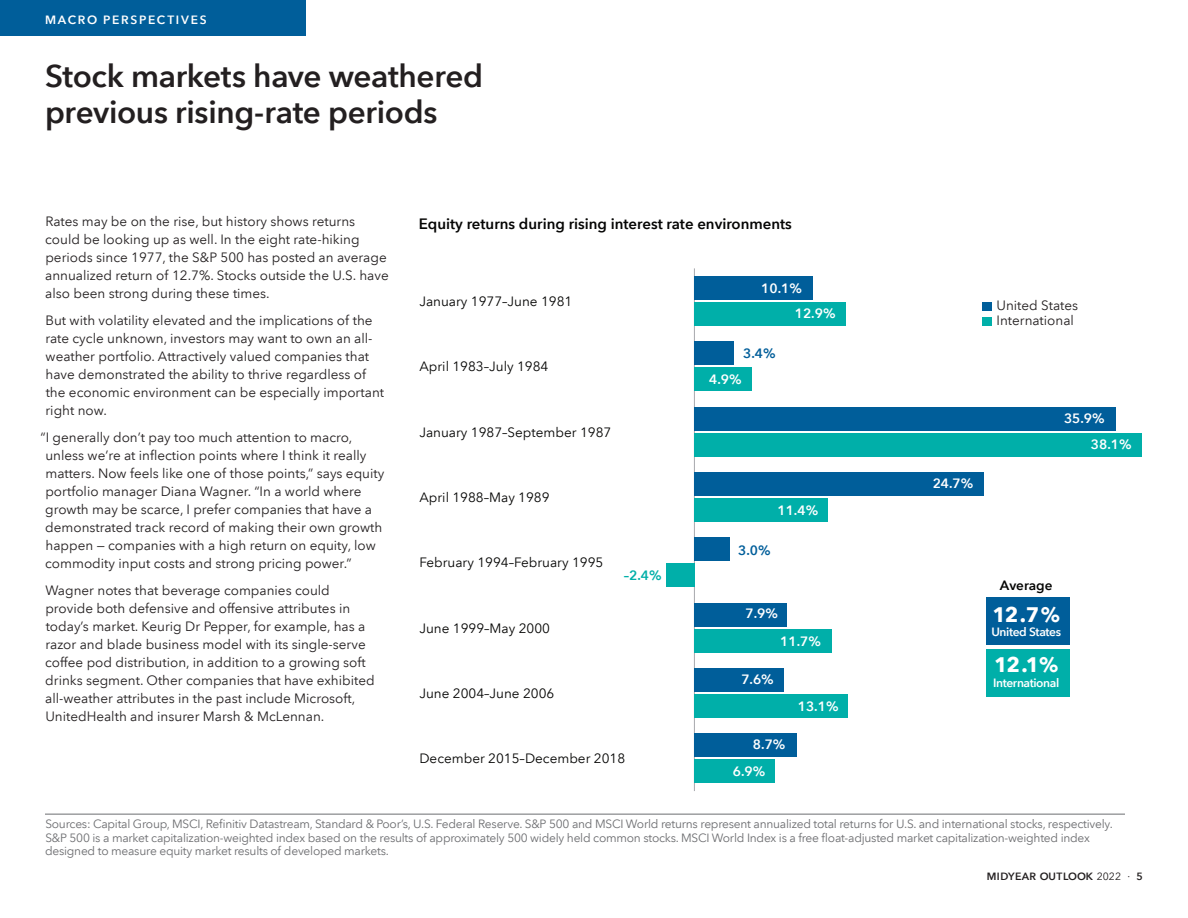
<style>
.page{position:relative;width:1188px;height:918px;background:#fff}
.page>*{position:absolute;margin:0;border:0;box-sizing:border-box;transform-origin:0 0}
.t1{font:600 31.5px/36px "Avenir Next LT Com";letter-spacing:-.01em;color:#231f20}
.t2{font:700 21px "Avenir Next LT Com";color:#fff}
.t3{font:600 15px "Avenir Next LT Com";color:#050504}
.t4{font:13.5px/18px "Avenir Next LT Com";color:#231f20}
.t5{font:13.5px "Avenir Next LT Com";color:#050504}
.t6{font:600 13.5px/25.3px "Avenir Next LT Com";color:#fff}
.t7{font:600 13.5px "Avenir Next LT Com";color:#005e9a}
.t8{font:600 13.5px "Avenir Next LT Com";color:#050504}
.t9{font:600 13.5px "Avenir Next LT Com";color:#00afa9}
.t10{font:12px/13.5px "Avenir Next LT Com";letter-spacing:-.02em;color:#6c6d70}
.t11{font:600 12px "Avenir Next LT Com";letter-spacing:-.03em;color:#fff}
.t12{font:600 12px "Avenir Next LT Com";letter-spacing:.145em;color:#fff}
.t13{font:600 10.5px "Avenir Next LT Com";letter-spacing:.03em;color:#231f20}
.s1{font-weight:400}
</style>
<div class="page">
<div style="left:0;top:0;width:306px;height:36px;background:#005e9a"></div>
<hr style="left:45px;top:814px;width:1080px;height:1px;background:#6c6d70">
<div style="left:986px;top:649px;width:84px;height:48px;background:#00afa9"></div>
<div style="left:986px;top:597px;width:84px;height:48px;background:#005e9a"></div>
<hr style="left:694px;top:268px;width:1px;height:523px;background:#a8a9ad">
<div style="left:982px;top:317px;width:9px;height:9px;background:#00afa9"></div>
<div style="left:694px;top:302px;width:152px;height:24px;background:#00afa9"></div>
<div style="left:694px;top:368px;width:58px;height:23px;background:#00afa9"></div>
<div style="left:694px;top:433px;width:448px;height:24px;background:#00afa9"></div>
<div style="left:694px;top:498px;width:134px;height:24px;background:#00afa9"></div>
<div style="left:666px;top:564px;width:28px;height:23px;background:#00afa9"></div>
<div style="left:694px;top:629px;width:138px;height:24px;background:#00afa9"></div>
<div style="left:694px;top:694px;width:154px;height:24px;background:#00afa9"></div>
<div style="left:694px;top:760px;width:81px;height:23px;background:#00afa9"></div>
<div style="left:982px;top:302px;width:9px;height:9px;background:#005e9a"></div>
<div style="left:694px;top:276px;width:119px;height:24px;background:#005e9a"></div>
<div style="left:694px;top:342px;width:40px;height:23px;background:#005e9a"></div>
<div style="left:694px;top:407px;width:422px;height:23px;background:#005e9a"></div>
<div style="left:694px;top:472px;width:290px;height:24px;background:#005e9a"></div>
<div style="left:694px;top:538px;width:36px;height:23px;background:#005e9a"></div>
<div style="left:694px;top:603px;width:93px;height:23px;background:#005e9a"></div>
<div style="left:694px;top:668px;width:90px;height:24px;background:#005e9a"></div>
<div style="left:694px;top:734px;width:103px;height:23px;background:#005e9a"></div>
<p class="t12" style="left:45px;top:13px;width:163px">MACRO PERSPECTIVES</p>
<h1 class="t1" style="left:45px;top:58px;width:440px">Stock markets have weathered previous rising-rate periods</h1>
<p class="t4" style="left:45px;top:213px;width:345px">Rates may be on the rise, but history shows returns could be looking up as well. In the eight rate-hiking periods since 1977, the S&amp;P 500 has posted an average annualized return of 12.7%. Stocks outside the U.S. have also been strong during these times.</p>
<p class="t4" style="left:45px;top:311px;width:340px">But with volatility elevated and the implications of the rate cycle unknown, investors may want to own an all&shy;weather portfolio. Attractively valued companies that have demonstrated the ability to thrive regardless of the economic environment can be especially important right now.</p>
<p class="t4" style="left:45px;top:428px;width:341px;text-indent:-5px">“I generally don’t pay too much attention to macro, unless we’re at inflection points where I think it really matters. Now feels like one of those points,” says equity portfolio manager Diana Wagner. “In a world where growth may be scarce, I prefer companies that have a demonstrated track record of making their own growth happen — companies with a high return on equity, low commodity input costs and strong pricing power.”</p>
<p class="t4" style="left:45px;top:581px;width:331px">Wagner notes that beverage companies could provide both defensive and offensive attributes in today’s market. Keurig Dr Pepper, for example, has a razor and blade business model with its single-serve coffee pod distribution, in addition to a growing soft drinks segment. Other companies that have exhibited all-weather attributes in the past include Microsoft, UnitedHealth and insurer Marsh &amp; McLennan.</p>
<p class="t3" style="left:419px;top:215px;width:375px">Equity returns during rising interest rate environments</p>
<p class="t5" style="left:419px;top:293px;width:154px">January 1977–June 1981</p>
<p class="t5" style="left:419px;top:359px;width:130px">April 1983–July 1984</p>
<p class="t5" style="left:419px;top:424px;width:193px">January 1987–September 1987</p>
<p class="t5" style="left:419px;top:489px;width:132px">April 1988–May 1989</p>
<p class="t5" style="left:419px;top:555px;width:186px">February 1994–February 1995</p>
<p class="t5" style="left:419px;top:620px;width:132px">June 1999–May 2000</p>
<p class="t5" style="left:419px;top:685px;width:136px">June 2004–June 2006</p>
<p class="t9" style="left:624px;top:567px;width:39px">–2.4%</p>
<p class="t5" style="left:419px;top:751px;width:207px">December 2015–December 2018</p>
<p class="t6" style="left:795px;top:275px;width:42px;text-indent:-33px">10.1%<br>12.9%</p>
<p class="t7" style="left:743px;top:345px;width:34px">3.4%</p>
<p class="t6" style="left:709px;top:366px;width:34px">4.9%</p>
<p class="t6" style="left:778px;top:497px;width:42px">11.4%</p>
<p class="t7" style="left:738px;top:542px;width:34px">3.0%</p>
<p class="t6" style="left:746px;top:601px;width:34px">7.9%</p>
<p class="t6" style="left:780px;top:628px;width:42px">11.7%</p>
<p class="t6" style="left:741px;top:667px;width:34px">7.6%</p>
<p class="t6" style="left:733px;top:731px;width:54px;line-height:26.5px;text-indent:20px">8.7%<br>6.9%</p>
<p class="t6" style="left:798px;top:694px;width:42px">13.1%</p>
<p class="t4" style="left:996px;top:296px;width:83px">United States</p>
<p class="t4" style="left:996px;top:312px;width:79px">International</p>
<p class="t6" style="left:933px;top:471px;width:42px">24.7%</p>
<p class="t6" style="left:1064px;top:405px;width:42px">35.9%</p>
<p class="t6" style="left:1091px;top:431px;width:42px">38.1%</p>
<p class="t8" style="left:1000px;top:577px;width:54px">Average</p>
<h2 class="t2" style="left:993px;top:602px;width:69px">12.7%</h2>
<p class="t11" style="left:991px;top:625px;width:71px">United States</p>
<h2 class="t2" style="left:994px;top:652px;width:66px">12.1%</h2>
<p class="t11" style="left:993px;top:675px;width:68px">International</p>
<p class="t10" style="left:45px;top:817px;width:1069px">Sources: Capital Group, MSCI, Refinitiv Datastream, Standard &amp; Poor’s, U.S. Federal Reserve. S&amp;P 500 and MSCI World returns represent annualized total returns for U.S. and international stocks, respectively.<br>S&amp;P 500 is a market capitalization-weighted index based on the results of approximately 500 widely held common stocks. MSCI World Index is a free float-adjusted market capitalization-weighted index designed to measure equity market results of developed markets.</p>
<p class="t13" style="left:987px;top:870px;width:158px">MIDYEAR OUTLOOK <span class="s1">2022 ·</span> 5</p>
</div>
